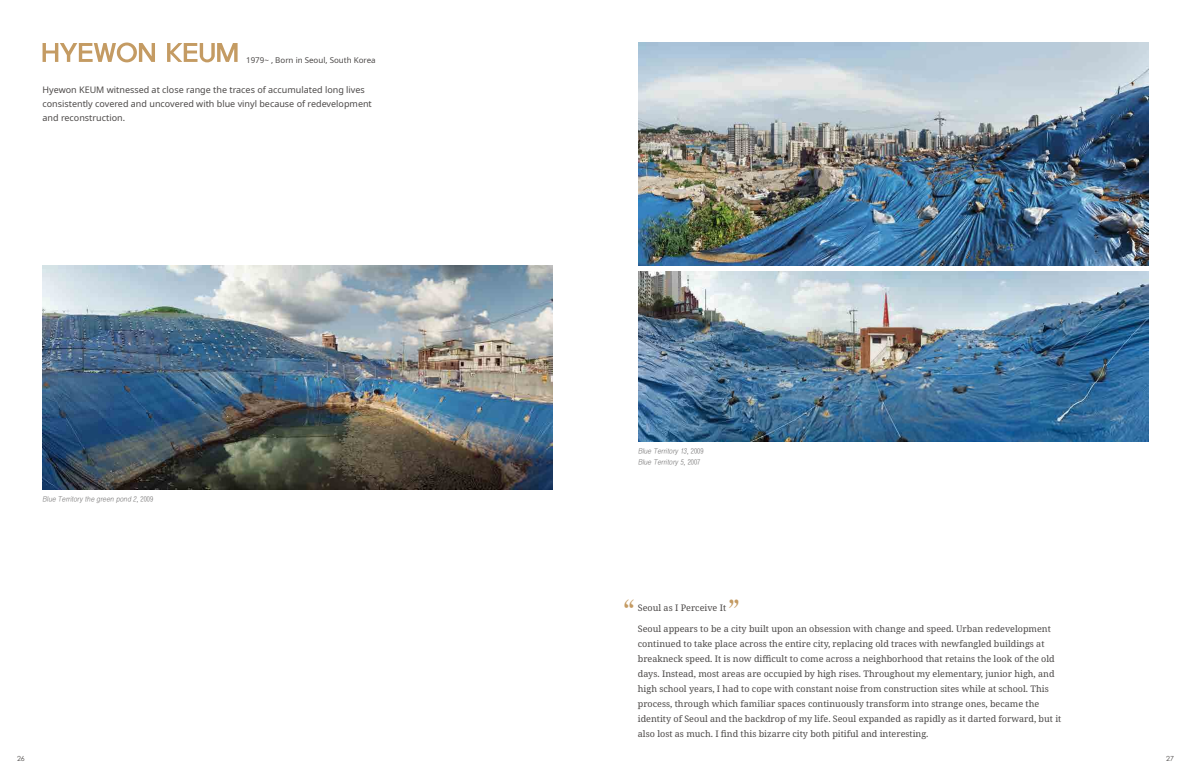
<style>
.page{position:relative;width:1191px;height:780px;background:#fff}
.page>*{position:absolute;margin:0;border:0;box-sizing:border-box;transform-origin:0 0}
.t1{font:500 36px "Adobe Myungjo Std";color:#c49b63}
.t2{font:9px/15px "Noto Serif";color:#4c4948}
.t3{font:9px/14px "Noto Sans";color:#4c4948}
.t4{font:8px "Noto Sans";color:#4c4948}
.t5{font:italic 7px "YDVYGO520";color:#727171}
.t6{font:7px "Century Gothic";color:#4c4948}
.s1{font-style:normal}
</style>
<div class="page">
<svg style="left:43px;top:43px;width:112px;height:19px"></svg>
<svg style="left:167px;top:43px;width:70px;height:19px"></svg>
<img style="left:638px;top:271px;width:510px;height:171px">
<img style="left:638px;top:43px;width:510px;height:223px">
<img style="left:43px;top:266px;width:510px;height:223px">
<p class="t4" style="left:246px;top:55px;width:131px">1979~ , Born in Seoul, South Korea</p>
<p class="t3" style="left:43px;top:83px;width:331px">Hyewon KEUM witnessed at close range the traces of accumulated long lives consistently covered and uncovered with blue vinyl because of redevelopment and reconstruction.</p>
<p class="t5" style="left:43px;top:494px;width:112px">Blue Territory the green pond 2<span class="s1">, 2 0 0 9</span></p>
<p class="t5" style="left:638px;top:447px;width:67px">Blue Territory 13<span class="s1">, 2 0 0 9</span></p>
<p class="t5" style="left:638px;top:458px;width:64px">Blue Territory 5<span class="s1">, 2 0 0 7</span></p>
<h1 class="t1" style="left:600px;top:597px;width:37px">“</h1>
<h1 class="t1" style="left:726px;top:597px;width:37px">”</h1>
<p class="t2" style="left:638px;top:601px;width:90px">Seoul as I Perceive It</p>
<p class="t2" style="left:638px;top:622px;width:425px">Seoul appears to be a city built upon an obsession with change and speed. Urban redevelopment continued to take place across the entire city, replacing old traces with newfangled buildings at breakneck speed. It is now difficult to come across a neighborhood that retains the look of the old days. Instead, most areas are occupied by high rises. Throughout my elementary, junior high, and high school years, I had to cope with constant noise from construction sites while at school. This process, through which familiar spaces continuously transform into strange ones, became the identity of Seoul and the backdrop of my life. Seoul expanded as rapidly as it darted forward, but it also lost as much. I find this bizarre city both pitiful and interesting.</p>
<p class="t6" style="left:17px;top:753px;width:9px">26</p>
<p class="t6" style="left:1166px;top:753px;width:9px">27</p>
</div>
